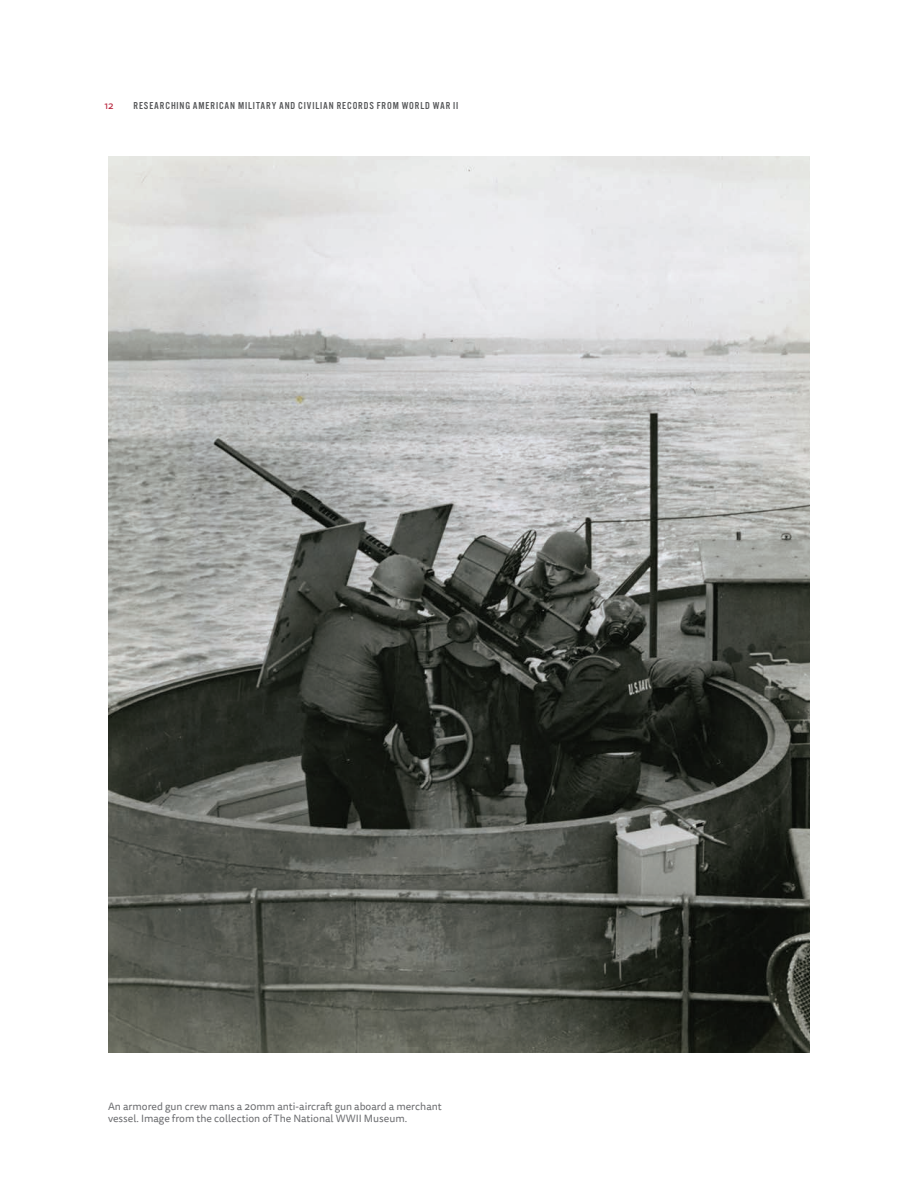
<style>
.page{position:relative;width:918px;height:1188px;background:#fff}
.page>*{position:absolute;margin:0;border:0;box-sizing:border-box;transform-origin:0 0}
.t1{font:10.5px/12px "Tisa Sans Pro";color:#6c6d70}
.t2{font:10.5px "Alternate Got No 3 D";letter-spacing:.085em;color:#57585a}
.t3{font:10.2px "Tisa Sans Pro";color:#b61e37}
</style>
<div class="page">
<img style="left:108px;top:156px;width:702px;height:897px">
<p class="t3" style="left:104px;top:99px;width:11px">12</p>
<p class="t2" style="left:134px;top:100px;width:326px">RESEARCHING AMERICAN MILITARY AND CIVILIAN RECORDS FROM WORLD WAR II</p>
<p class="t1" style="left:108px;top:1100px;width:335px">An armored gun crew mans a 20mm anti-aircraft gun aboard a merchant vessel. Image from the collection of The National WWII Museum.</p>
</div>
